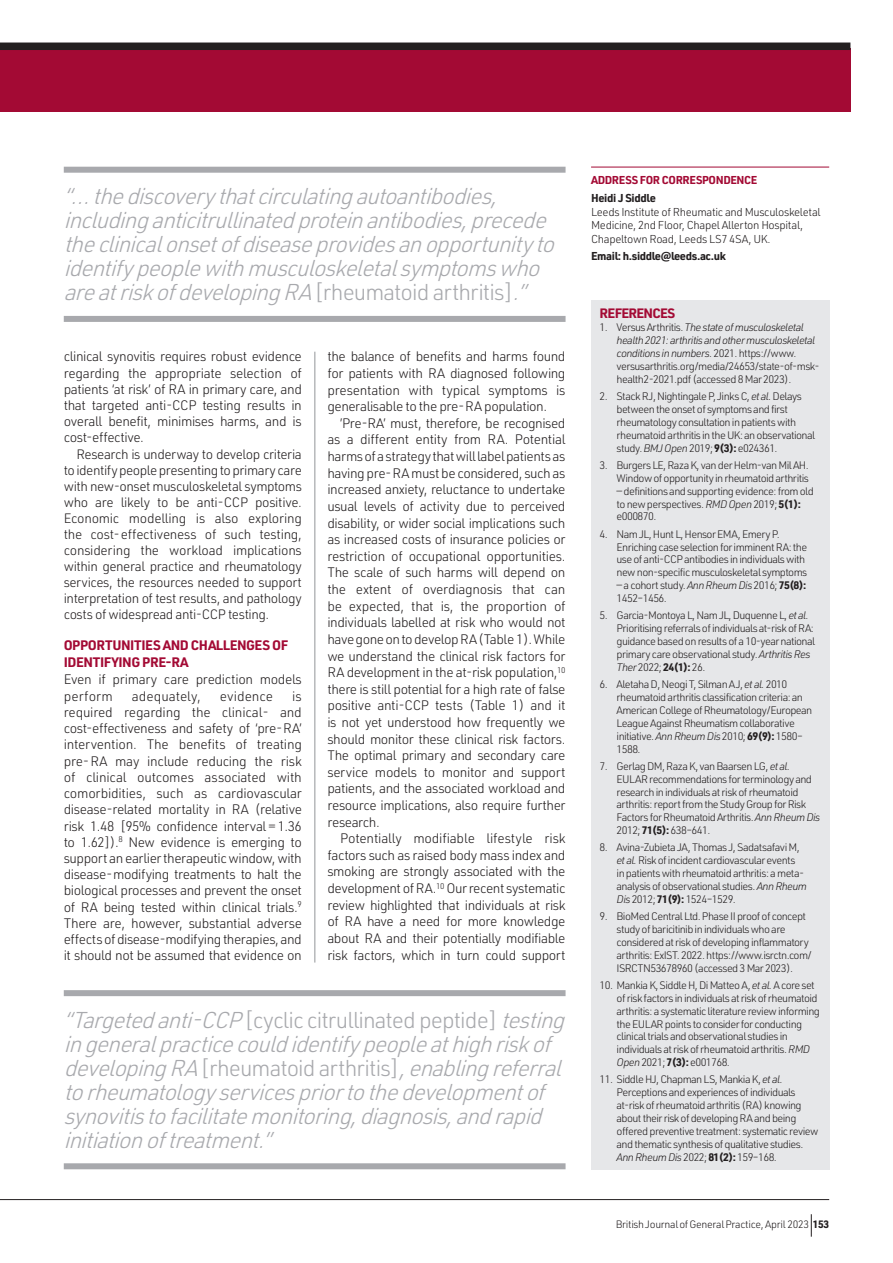
<style>
.page{position:relative;width:893px;height:1263px;background:#fff}
.page>*{position:absolute;margin:0;border:0;box-sizing:border-box;transform-origin:0 0}
.t1{font:italic 300 22.5px/24px "URWDIN";color:#a8a9ad}
.t2{font:300 13.5px/16.6px "URWDIN";letter-spacing:-.035em;color:#231f20;text-align:justify}
.t3{font:700 13.5px/16.5px "URWDIN";letter-spacing:-.035em;color:#a30a34}
.t4{font:300 13.5px "URWDIN";letter-spacing:-.005em;color:#231f20}
.t5{font:300 13.5px "URWDIN";color:#231f20}
.t6{font:300 13.35px/16px "URWDIN";letter-spacing:-.035em;color:#231f20;text-align:justify}
.t7{font:700 13.35px "URWDIN";letter-spacing:-.055em;color:#a30a34}
.t8{font:300 11.25px/13.5px "URWDIN";letter-spacing:-.03em;color:#231f20}
.t9{font:700 11.25px "URWDIN";letter-spacing:-.035em;color:#231f20}
.t10{font:700 11.25px "URWDIN";letter-spacing:-.035em;color:#a30a34}
.t11{font:300 10.65px/12.9px "URWDIN";letter-spacing:-.055em;color:#231f20}
.t12{font:300 10.5px "URWDIN";letter-spacing:-.025em;color:#231f20}
.s1{font-style:normal}
.s2{font-style:italic}
.s3{font-weight:700}
</style>
<div class="page">
<div style="left:0;top:48px;width:850px;height:64px;background:#a30a34"></div>
<hr style="left:591px;top:167px;width:238px;height:1px;background:#a30a34">
<hr style="left:0;top:1199px;width:829px;height:1px;background:#231f20">
<svg style="left:811px;top:1214px;width:1px;height:23px"></svg>
<hr style="left:315px;top:352px;width:1px;height:610px;background:#939598">
<div style="left:591px;top:300px;width:238px;height:869px;background:#e6e7e9"></div>
<div style="left:64px;top:316px;width:502px;height:6px;background:#a8a9ad"></div>
<div style="left:64px;top:167px;width:502px;height:6px;background:#a8a9ad"></div>
<div style="left:64px;top:1163px;width:502px;height:6px;background:#a8a9ad"></div>
<div style="left:64px;top:990px;width:502px;height:6px;background:#a8a9ad"></div>
<div style="left:0;top:43px;width:850px;height:7px;background:#231f20"></div>
<p class="t1" style="left:64px;top:184px;width:499px">“… thediscoverythatcirculatingautoantibodies, includinganticitrullinatedproteinantibodies,precede theclinicalonsetofdiseaseprovidesanopportunityto identifypeoplewithmusculoskeletalsymptomswho areatriskofdevelopingRA<span class="s1">[rheumatoid arthritis]</span>.”</p>
<p class="t2" style="left:64px;top:348px;width:240px;line-height:16.2px">clinical synovitis requires robust evidence regarding the appropriate selection of patients ‘at risk’ of RA in primary care, and that targeted anti-CCP testing results in overall benefit, minimises harms, and is cost-effective.</p>
<p class="t6" style="left:64px;top:445px;width:240px;text-indent:13px">Research is underway to develop criteria to identify people presenting to primary care with new-onset musculoskeletal symptoms who are likely to be anti-CCP positive.<br>Economic modelling is also exploring the cost- effectiveness of such testing, considering the workload implications within general practice and rheumatology services, the resources needed to support interpretation of test results, and pathology costs of widespread anti-CCP testing.</p>
<p class="t3" style="left:64px;top:637px;width:226px">OPPORTUNITIES AND CHALLENGES OF<br>IDENTIFYING PRE-RA</p>
<p class="t2" style="left:64px;top:671px;width:240px;line-height:16.2px">Even if primary care prediction models perform</p>
<p class="t2" style="left:64px;top:687px;width:240px;line-height:16.2px;text-indent:228px">is required regarding the clinical- and cost-effectiveness and safety of ‘pre- RA’ intervention. The benefits of treating pre- RA may include reducing the risk of clinical outcomes associated with comorbidities, such as cardiovascular disease-related mortality in RA (relative risk 1.48 [95% confidence interval = 1.36 to 1.62]).<sup>8</sup> New evidence is emerging to support an earlier therapeutic window, with disease- modifying treatments to halt the biological processes and prevent the onset of RA being tested within clinical trials.<sup>9<br></sup>There are, however, substantial adverse effects of disease-modifying therapies, and it should not be assumed that evidence on</p>
<p class="t4" style="left:132px;top:687px;width:70px">adequately,</p>
<p class="t5" style="left:220px;top:687px;width:55px">evidence</p>
<p class="t2" style="left:327px;top:348px;width:240px">the balance of benefits and harms found for patients with RA diagnosed following presentation with typical symptoms is generalisable to the pre- RA population.</p>
<p class="t2" style="left:327px;top:414px;width:240px;text-indent:13px">’Pre-RA’ must, therefore, be recognised as a different entity from RA. Potential harms of a strategy that will label patients as having pre- RA must be considered, such as increased anxiety, reluctance to undertake usual levels of activity due to perceived disability, or wider social implications such as increased costs of insurance policies or restriction of occupational opportunities.<br>The scale of such harms will depend on the extent of overdiagnosis that can be expected, that is, the proportion of individuals labelled at risk who would not have gone on to develop RA (Table 1). While we understand the clinical risk factors for RA development in the at-risk population,<sup>10 </sup>there is still potential for a high rate of false positive anti-CCP tests (Table 1) and it is not yet understood how frequently we should monitor these clinical risk factors.<br>The optimal primary and secondary care service models to monitor and support patients, and the associated workload and resource implications, also require further research.</p>
<p class="t2" style="left:327px;top:830px;width:240px;text-indent:13px">Potentially modifiable lifestyle risk factors such as raised body mass index and smoking are strongly associated with the development of RA.<sup>10</sup> Our recent systematic review highlighted that individuals at risk of RA have a need for more knowledge about RA and their potentially modifiable risk factors, which in turn could support</p>
<p class="t1" style="left:64px;top:1007px;width:509px">“Targetedanti-CCP<span class="s1">[cyclic citrullinated peptide]</span> testing ingeneralpracticecouldidentifypeopleathighriskof developingRA<span class="s1">[ r h e u m a t o i d a r t h r i t i s ]</span> ,enablingreferral torheumatologyservicespriortothedevelopmentof synovitistofacilitatemonitoring,diagnosis,andrapid initiationoftreatment.”</p>
<p class="t10" style="left:591px;top:173px;width:168px">ADDRESS FOR CORRESPONDENCE</p>
<p class="t9" style="left:591px;top:190px;width:66px">Heidi J Siddle</p>
<p class="t8" style="left:591px;top:205px;width:231px">Leeds Institute of Rheumatic and Musculoskeletal<br>Medicine, 2nd Floor, Chapel Allerton Hospital,<br>Chapeltown Road, Leeds LS7 4SA, UK.</p>
<p class="t9" style="left:591px;top:249px;width:136px">Email: h.siddle@leeds.ac.uk</p>
<p class="t7" style="left:600px;top:304px;width:77px">REFERENCES</p>
<p class="t11" style="left:617px;top:321px;width:204px;text-indent:-17px">1. Versus Arthritis. <span class="s2">The state of musculoskeletal health 2021: arthritis and other musculoskeletal conditions in numbers.</span> 2021. https://www. versusarthritis.org/media/24653/state-of-msk&shy;health2-2021.pdf (accessed 8 Mar 2023).</p>
<p class="t11" style="left:617px;top:390px;width:200px;text-indent:-17px">2. Stack RJ, Nightingale P, Jinks C, <span class="s2">et al.</span> Delays between the onset of symptoms and first rheumatology consultation in patients with rheumatoid arthritis in the UK: an observational study. <span class="s2">BMJ Open</span> 2019; <span class="s3">9(3):</span> e024361.</p>
<p class="t11" style="left:600px;top:458px;width:211px;text-align:right">3. Burgers LE, Raza K, van der Helm-van Mil AH.<br>Window of opportunity in rheumatoid arthritis</p>
<p class="t11" style="left:617px;top:484px;width:199px">— definitions and supporting evidence: from old to new perspectives. <span class="s2">RMD Open</span> 2019; <span class="s3">5(1): </span>e000870.</p>
<p class="t11" style="left:617px;top:527px;width:192px;text-indent:-17px">4. Nam JL, Hunt L, Hensor EMA, Emery P.<br>Enriching case selection for imminent RA: the use of anti-CCP antibodies in individuals with new non-specific musculoskeletal symptoms</p>
<p class="t11" style="left:617px;top:579px;width:191px">— a cohort study. <span class="s2">Ann Rheum Dis</span> 2016; <span class="s3">75(8):<br></span>1452–1456.</p>
<p class="t11" style="left:617px;top:609px;width:200px;text-indent:-17px">5. Garcia-Montoya L, Nam JL, Duquenne L, <span class="s2">et al.<br></span>Prioritising referrals of individuals at-risk of RA: guidance based on results of a 10-year national primary care observational study. <span class="s2">Arthritis Res Ther</span> 2022; <span class="s3">24(1):</span> 26.</p>
<p class="t11" style="left:617px;top:677px;width:197px;text-indent:-17px">6. Aletaha D, Neogi T, Silman AJ, <span class="s2">et al.</span> 2010 rheumatoid arthritis classification criteria: an American College of Rheumatology/European League Against Rheumatism collaborative initiative. <span class="s2">Ann Rheum Dis</span> 2010; <span class="s3">69(9):</span> 1580– 1588.</p>
<p class="t11" style="left:617px;top:759px;width:205px;text-indent:-17px">7. Gerlag DM, Raza K, van Baarsen LG, <span class="s2">et al.<br></span>EULAR recommendations for terminology and research in individuals at risk of rheumatoid arthritis: report from the Study Group for Risk Factors for Rheumatoid Arthritis. <span class="s2">Ann Rheum Dis </span>2012; <span class="s3">71(5):</span> 638–641.</p>
<p class="t11" style="left:617px;top:841px;width:192px;text-indent:-17px">8. Avina-Zubieta JA, Thomas J, Sadatsafavi M, <span class="s2">et al.</span> Risk of incident cardiovascular events<br>in patients with rheumatoid arthritis: a meta&shy;analysis of observational studies. <span class="s2">Ann Rheum Dis</span> 2012; <span class="s3">71(9):</span> 1524–1529.</p>
<p class="t11" style="left:617px;top:909px;width:197px;text-indent:-17px">9. BioMed Central Ltd. Phase II proof of concept study of baricitinib in individuals who are considered at risk of developing inflammatory arthritis: ExIST. 2022. https://www.isrctn.com/ ISRCTN53678960 (accessed 3 Mar 2023).</p>
<p class="t11" style="left:617px;top:978px;width:205px;text-indent:-17px">10. Mankia K, Siddle H, Di Matteo A, <span class="s2">et al.</span> A core set of risk factors in individuals at risk of rheumatoid arthritis: a systematic literature review informing the EULAR points to consider for conducting clinical trials and observational studies in individuals at risk of rheumatoid arthritis. <span class="s2">RMD Open</span> 2021; <span class="s3">7(3):</span> e001768.</p>
<p class="t11" style="left:617px;top:1073px;width:203px;text-indent:-17px">11. Siddle HJ, Chapman LS, Mankia K, <span class="s2">et al</span>.<br>Perceptions and experiences of individuals at-risk of rheumatoid arthritis (RA) knowing about their risk of developing RA and being offered preventive treatment: systematic review and thematic synthesis of qualitative studies.<br><span class="s2">Ann Rheum Dis</span> 2022; <span class="s3">81(2):</span> 159–168.</p>
<p class="t12" style="left:616px;top:1218px;width:215px">BritishJournalofGeneralPractice, April 2023 <span class="s3">153</span></p>
</div>
